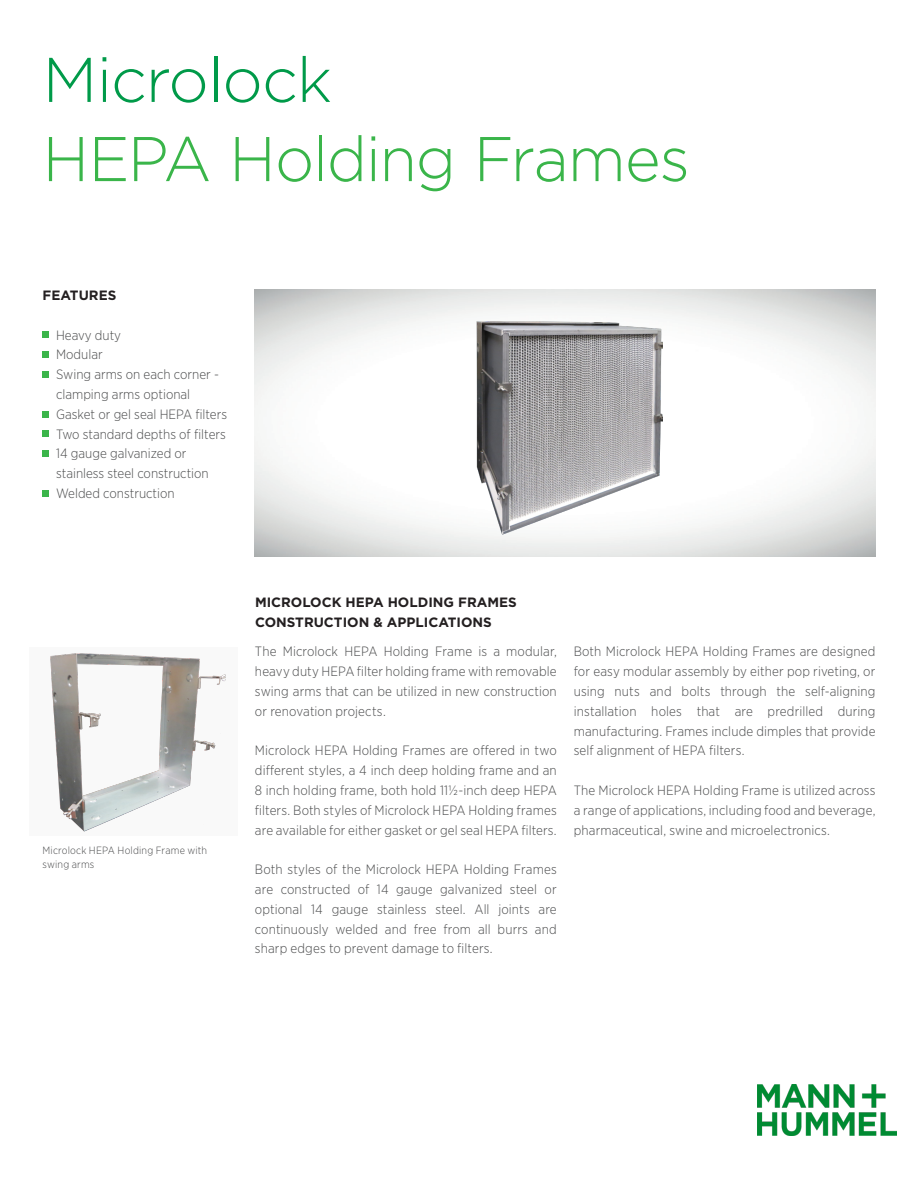
<style>
.page{position:relative;width:918px;height:1188px;background:#fff}
.page>*{position:absolute;margin:0;border:0;box-sizing:border-box;transform-origin:0 0}
.t1{font:300 63px "Gotham";letter-spacing:-.02em;color:#3ab54a}
.t2{font:300 63px "Gotham";letter-spacing:-.02em;color:#009a49}
.t3{font:300 13.5px/19.8px "Gotham Narrow";color:#4b4c4d;text-align:justify}
.t4{font:700 13.5px/19.8px "Gotham";color:#231f20}
.t5{font:300 10.5px/13.5px "Gotham Narrow";letter-spacing:.015em;color:#4b4c4d}
</style>
<div class="page">
<img style="left:758px;top:1085px;width:139px;height:50px">
<svg style="left:43px;top:332px;width:6px;height:6px"></svg>
<svg style="left:43px;top:352px;width:6px;height:6px"></svg>
<div style="left:43px;top:371px;width:6px;height:7px;background:#3ab54a"></div>
<svg style="left:43px;top:411px;width:6px;height:6px"></svg>
<svg style="left:43px;top:431px;width:6px;height:6px"></svg>
<svg style="left:43px;top:451px;width:6px;height:6px"></svg>
<svg style="left:43px;top:490px;width:6px;height:6px"></svg>
<img style="left:454px;top:302px;width:209px;height:243px">
<div style="left:29px;top:647px;width:209px;height:189px;background:#f9f9f9"></div>
<img style="left:50px;top:653px;width:176px;height:179px">
<h1 class="t2" style="left:43px;top:40px;width:291px">Microlock</h1>
<h1 class="t1" style="left:43px;top:119px;width:649px">HEPA Holding Frames</h1>
<p class="t4" style="left:43px;top:285px;width:75px">FEATURES</p>
<p class="t3" style="left:56px;top:325px;width:173px;text-align:left">Heavy duty<br>Modular<br>Swing arms on each corner - clamping arms optional<br>Gasket or gel seal HEPA filters<br>Two standard depths of filters<br>14 gauge galvanized or stainless steel construction<br>Welded construction</p>
<p class="t5" style="left:43px;top:843px;width:166px">Microlock HEPA Holding Frame with swing arms</p>
<p class="t4" style="left:255px;top:592px;width:263px">MICROLOCK HEPA HOLDING FRAMES<br>CONSTRUCTION &amp; APPLICATIONS</p>
<p class="t3" style="left:255px;top:641px;width:303px">The Microlock HEPA Holding Frame is a modular, heavy duty HEPA filter holding frame with removable swing arms that can be utilized in new construction or renovation projects.</p>
<p class="t3" style="left:255px;top:740px;width:303px">Microlock HEPA Holding Frames are offered in two different styles, a 4 inch deep holding frame and an 8 inch holding frame, both hold 11½-inch deep HEPA filters. Both styles of Microlock HEPA Holding frames are available for either gasket or gel seal HEPA filters.</p>
<p class="t3" style="left:255px;top:859px;width:303px">Both styles of the Microlock HEPA Holding Frames are constructed of 14 gauge galvanized steel or optional 14 gauge stainless steel. All joints are continuously welded and free from all burrs and sharp edges to prevent damage to filters.</p>
<p class="t3" style="left:574px;top:641px;width:303px">Both Microlock HEPA Holding Frames are designed for easy modular assembly by either pop riveting, or using nuts and bolts through the self-aligning installation holes that are predrilled during manufacturing. Frames include dimples that provide self alignment of HEPA filters.</p>
<p class="t3" style="left:574px;top:780px;width:303px">The Microlock HEPA Holding Frame is utilized across a range of applications, including food and beverage, pharmaceutical, swine and microelectronics.</p>
</div>
